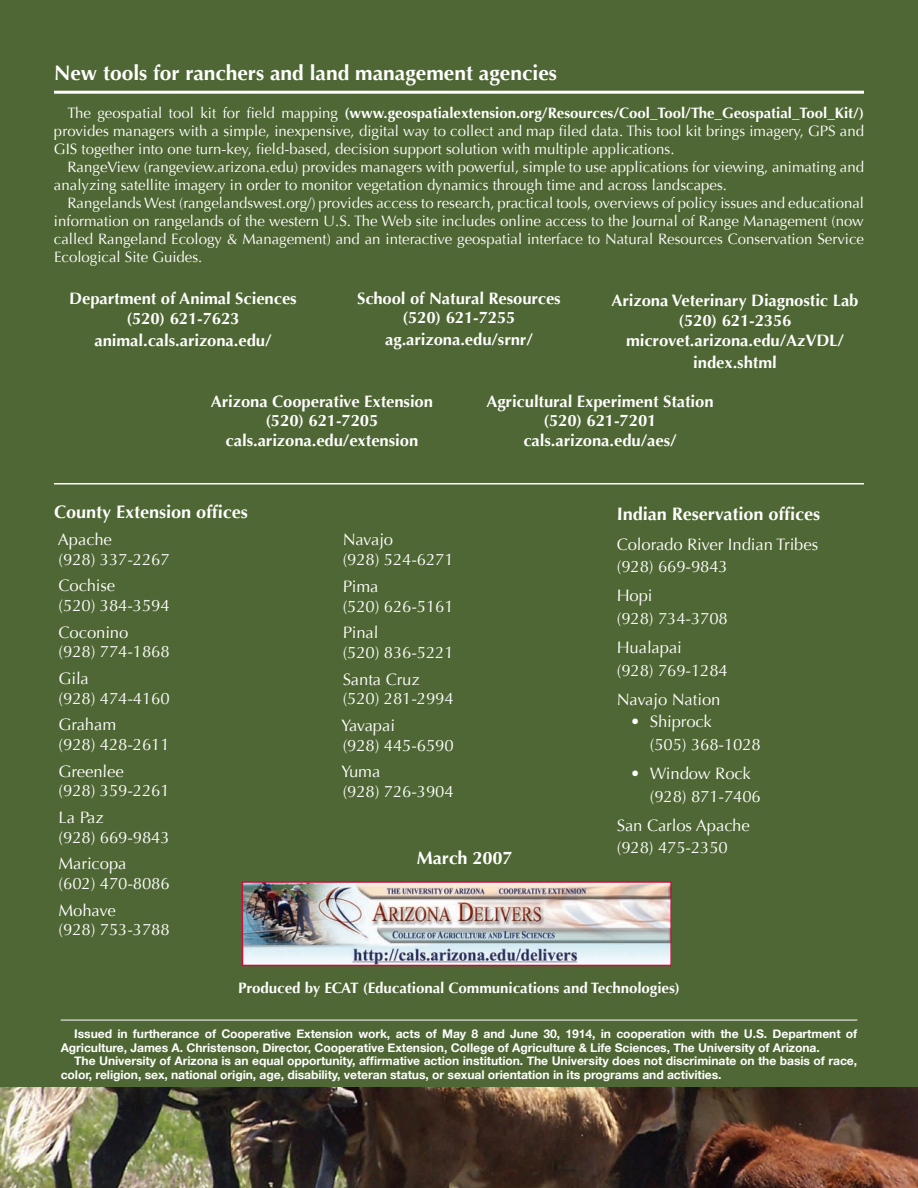
<style>
.page{position:relative;width:918px;height:1188px;background:#4f6734}
.page>*{position:absolute;margin:0;border:0;box-sizing:border-box;transform-origin:0 0}
.t1{font:700 21px "Optima";color:#fff}
.t2{font:700 18px "Optima";color:#fff}
.t3{font:16.5px/19.8px "Optima";color:#fff}
.t4{font:700 16.5px/19.8px "Optima";color:#fff;text-align:center}
.t5{font:15px/18px "Optima";color:#fff;text-align:justify}
.t6{font:700 15px "Optima";color:#fff}
.t7{font:700 12px/13.5px "Helvetica Neue";color:#fff}
.s1{font-weight:700}
</style>
<div class="page">
<hr style="left:54px;top:91px;width:810px;height:3px;background:#fff">
<img style="left:0;top:1088px;width:918px;height:100px">
<hr style="left:61px;top:1020px;width:796px;height:1px;background:#fff">
<img style="left:245px;top:884px;width:424px;height:79px">
<div style="left:242px;top:881px;width:430px;height:85px;border:2px solid #cd0d40"></div>
<hr style="left:54px;top:483px;width:810px;height:1px;background:#fff">
<h1 class="t1" style="left:54px;top:61px;width:505px">New tools for ranchers and land management agencies</h1>
<p class="t5" style="left:54px;top:105px;width:812px;text-indent:14px">The geospatial tool kit for field mapping <span class="s1">(www.geospatialextension.org/Resources/Cool_Tool/The_Geospatial_Tool_Kit/) </span>provides managers with a simple, inexpensive, digital way to collect and map filed data. This tool kit brings imagery, GPS and GIS together into one turn-key, field-based, decision support solution with multiple applications.</p>
<p class="t5" style="left:54px;top:159px;width:812px;text-indent:13px">RangeView (rangeview.arizona.edu) provides managers with powerful, simple to use applications for viewing, animating and analyzing satellite imagery in order to monitor vegetation dynamics through time and across landscapes.</p>
<p class="t5" style="left:54px;top:195px;width:812px;text-indent:13px">Rangelands West (rangelandswest.org/) provides access to research, practical tools, overviews of policy issues and educational information on rangelands of the western U.S. The Web site includes online access to the Journal of Range Management (now called Rangeland Ecology &amp; Management) and an interactive geospatial interface to Natural Resources Conservation Service Ecological Site Guides.</p>
<p class="t4" style="left:69px;top:289px;width:229px">Department of Animal Sciences (520) 621-7623</p>
<p class="t4" style="left:95px;top:331px;width:179px">animal.cals.arizona.edu/</p>
<p class="t4" style="left:357px;top:288px;width:205px">School of Natural Resources (520) 621-7255</p>
<p class="t4" style="left:385px;top:330px;width:149px">ag.arizona.edu/srnr/</p>
<p class="t4" style="left:612px;top:291px;width:249px">Arizona Veterinary Diagnostic Lab (520) 621-2356 microvet.arizona.edu/AzVDL/</p>
<p class="t4" style="left:693px;top:352px;width:85px">index.shtml</p>
<p class="t4" style="left:211px;top:391px;width:224px">Arizona Cooperative Extension (520) 621-7205 cals.arizona.edu/extension</p>
<p class="t4" style="left:486px;top:391px;width:229px">Agricultural Experiment Station (520) 621-7201 cals.arizona.edu/aes/</p>
<p class="t2" style="left:54px;top:502px;width:196px">County Extension offices</p>
<p class="t3" style="left:58px;top:530px;width:113px">Apache<br>(928) 337-2267</p>
<p class="t3" style="left:59px;top:576px;width:113px">Cochise<br>(520) 384-3594</p>
<p class="t3" style="left:59px;top:622px;width:113px">Coconino<br>(928) 774-1868</p>
<p class="t3" style="left:59px;top:669px;width:113px">Gila<br>(928) 474-4160</p>
<p class="t3" style="left:59px;top:715px;width:113px">Graham<br>(928) 428-2611</p>
<p class="t3" style="left:59px;top:761px;width:113px">Greenlee<br>(928) 359-2261</p>
<p class="t3" style="left:59px;top:808px;width:113px">La Paz<br>(928) 669-9843</p>
<p class="t3" style="left:59px;top:854px;width:113px">Maricopa<br>(602) 470-8086</p>
<p class="t3" style="left:59px;top:900px;width:113px">Mohave<br>(928) 753-3788</p>
<p class="t3" style="left:343px;top:530px;width:113px">Navajo<br>(928) 524-6271</p>
<p class="t3" style="left:343px;top:577px;width:113px">Pima<br>(520) 626-5161</p>
<p class="t3" style="left:343px;top:623px;width:113px">Pinal<br>(520) 836-5221</p>
<p class="t3" style="left:343px;top:669px;width:113px">Santa Cruz (520) 281-2994</p>
<p class="t3" style="left:341px;top:716px;width:114px">Yavapai<br>(928) 445-6590</p>
<p class="t3" style="left:341px;top:762px;width:114px">Yuma<br>(928) 726-3904</p>
<p class="t2" style="left:417px;top:847px;width:97px">March 2007</p>
<p class="t2" style="left:617px;top:504px;width:205px">Indian Reservation offices</p>
<p class="t3" style="left:617px;top:533px;width:203px;line-height:22.5px">Colorado River Indian Tribes (928) 669-9843</p>
<p class="t3" style="left:617px;top:585px;width:113px;line-height:22.5px">Hopi<br>(928) 734-3708</p>
<p class="t3" style="left:617px;top:636px;width:113px;line-height:22.5px">Hualapai<br>(928) 769-1284</p>
<p class="t3" style="left:617px;top:690px;width:105px">Navajo Nation</p>
<p class="t3" style="left:650px;top:711px;width:113px;line-height:22.5px;text-indent:-20px">• Shiprock<br>(505) 368-1028</p>
<p class="t3" style="left:650px;top:762px;width:113px;line-height:22.5px;text-indent:-20px">• Window Rock (928) 871-7406</p>
<p class="t3" style="left:617px;top:814px;width:135px;line-height:22.5px">San Carlos Apache (928) 475-2350</p>
<p class="t6" style="left:238px;top:979px;width:444px">Produced by ECAT (Educational Communications and Technologies)</p>
<p class="t7" style="left:61px;top:1027px;width:798px;text-indent:13px">Issued in furtherance of Cooperative Extension work, acts of May 8 and June 30, 1914, in cooperation with the U.S. Department of<br>Agriculture, James A. Christenson, Director, Cooperative Extension, College of Agriculture &amp; Life Sciences, The University of Arizona.</p>
<p class="t7" style="left:61px;top:1054px;width:798px;text-indent:13px">The University of Arizona is an equal opportunity, affirmative action institution. The University does not discriminate on the basis of race, color, religion, sex, national origin, age, disability, veteran status, or sexual orientation in its programs and activities.</p>
</div>
